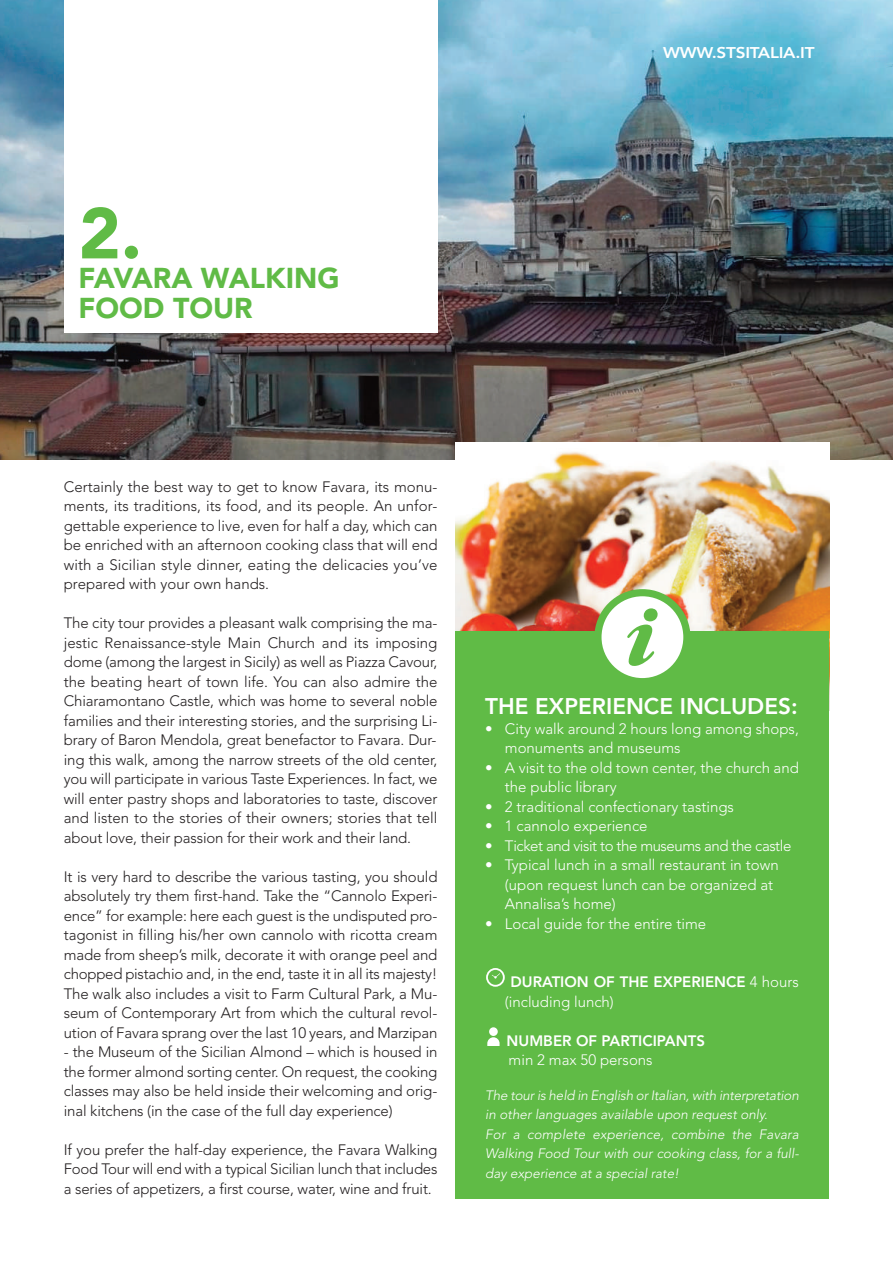
<style>
.page{position:relative;width:893px;height:1263px;background:#fff}
.page>*{position:absolute;margin:0;border:0;box-sizing:border-box;transform-origin:0 0}
.t1{font:900 71.25px "Avenir";color:#60bb46}
.t2{font:900 28.5px/30px "Avenir";color:#60bb46}
.t3{font:800 22.5px "Avenir";color:#fff}
.t4{font:800 15.45px "Avenir";letter-spacing:-.015em;color:#fff;scale:1.11 1}
.t5{font:300 15px/19.5px "Avenir";letter-spacing:-.01em;color:#231f20;text-align:justify}
.t6{font:300 15px/19.5px "Avenir";color:#fff}
.t7{font:800 15px/19.5px "Avenir";color:#fff}
.t8{font:300 15px "Avenir";letter-spacing:-.03em;color:#fff}
.t9{font:italic 300 13.5px/19.5px "Avenir";color:#fff}
.s1{font-weight:300}
</style>
<div class="page">
<img style="left:0;top:0;width:893px;height:459px">
<img style="left:455px;top:442px;width:374px;height:189px">
<div style="left:455px;top:631px;width:374px;height:568px;background:#60bb46"></div>
<div style="left:489px;top:1027px;width:9px;height:9px;background:#fff;border-radius:50%"></div>
<svg style="left:487px;top:1037px;width:13px;height:8px"></svg>
<svg style="left:486px;top:968px;width:19px;height:19px"></svg>
<div style="left:594px;top:589px;width:96px;height:96px;background:#60bb46;border-radius:50%"></div>
<div style="left:601px;top:596px;width:82px;height:82px;background:#fff;border-radius:50%"></div>
<svg style="left:627px;top:608px;width:31px;height:58px"></svg>
<div style="left:64px;top:0;width:373px;height:333px;background:#fff"></div>
<h1 class="t1" style="left:79px;top:204px;width:65px">2.</h1>
<h2 class="t2" style="left:79px;top:266px;width:262px">FAVARA WALKING<br>FOOD TOUR</h2>
<p class="t4" style="left:663px;top:46px;width:138px">WWW.STSITALIA.IT</p>
<p class="t5" style="left:64px;top:478px;width:375px">Certainly the best way to get to know Favara, its monu&shy;ments, its traditions, its food, and its people. An unfor&shy;gettable experience to live, even for half a day, which can be enriched with an afternoon cooking class that will end with a Sicilian style dinner, eating the delicacies you’ve prepared with your own hands.</p>
<p class="t5" style="left:64px;top:615px;width:375px">The city tour provides a pleasant walk comprising the ma&shy;jestic Renaissance-style Main Church and its imposing dome (among the largest in Sicily) as well as Piazza Cavour, the beating heart of town life. You can also admire the Chiaramontano Castle, which was home to several noble families and their interesting stories, and the surprising Li&shy;brary of Baron Mendola, great benefactor to Favara. Dur&shy;ing this walk, among the narrow streets of the old center, you will participate in various Taste Experiences. In fact, we will enter pastry shops and laboratories to taste, discover and listen to the stories of their owners; stories that tell about love, their passion for their work and their land.</p>
<p class="t5" style="left:64px;top:868px;width:375px">It is very hard to describe the various tasting, you should absolutely try them first-hand. Take the “Cannolo Experi&shy;ence” for example: here each guest is the undisputed pro&shy;tagonist in filling his/her own cannolo with ricotta cream made from sheep’s milk, decorate it with orange peel and chopped pistachio and, in the end, taste it in all its majesty!<br>The walk also includes a visit to Farm Cultural Park, a Mu&shy;seum of Contemporary Art from which the cultural revol&shy;ution of Favara sprang over the last 10 years, and Marzipan</p>
<p class="t5" style="left:64px;top:1044px;width:375px">- the Museum of the Sicilian Almond – which is housed in the former almond sorting center. On request, the cooking classes may also be held inside their welcoming and orig&shy;inal kitchens (in the case of the full day experience)</p>
<p class="t5" style="left:64px;top:1141px;width:375px">If you prefer the half-day experience, the Favara Walking Food Tour will end with a typical Sicilian lunch that includes a series of appetizers, a first course, water, wine and fruit.</p>
<h3 class="t3" style="left:485px;top:697px;width:314px">THE EXPERIENCE INCLUDES:</h3>
<p class="t6" style="left:505px;top:720px;width:295px;text-indent:-20px">• City walk around 2 hours long among shops, monuments and museums</p>
<p class="t6" style="left:505px;top:759px;width:295px;text-indent:-20px">• A visit to the old town center, the church and the public library</p>
<p class="t6" style="left:485px;top:798px;width:250px">• 2 traditional confectionary tastings</p>
<p class="t6" style="left:485px;top:817px;width:164px">• 1 cannolo experience</p>
<p class="t8" style="left:485px;top:839px;width:308px">• Ticket and visit to the museums and the castle</p>
<p class="t6" style="left:505px;top:856px;width:275px;text-indent:-20px">• Typical lunch in a small restaurant in town (upon request lunch can be organized at<br>Annalisa’s home)</p>
<p class="t6" style="left:485px;top:915px;width:222px">• Local guide for the entire time</p>
<p class="t7" style="left:505px;top:973px;width:295px;text-indent:6px">DURATION OF THE EXPERIENCE <span class="s1">4 hours (including lunch)</span></p>
<p class="t7" style="left:507px;top:1032px;width:200px">NUMBER OF PARTICIPANTS</p>
<p class="t6" style="left:509px;top:1051px;width:146px">min 2 max 50 persons</p>
<p class="t9" style="left:485px;top:1086px;width:315px">The tour is held in English or Italian, with interpretation in other languages available upon request only.<br>For a complete experience, combine the Favara Walking Food Tour with our cooking class, for a full&shy;day experience at a special rate!</p>
</div>
